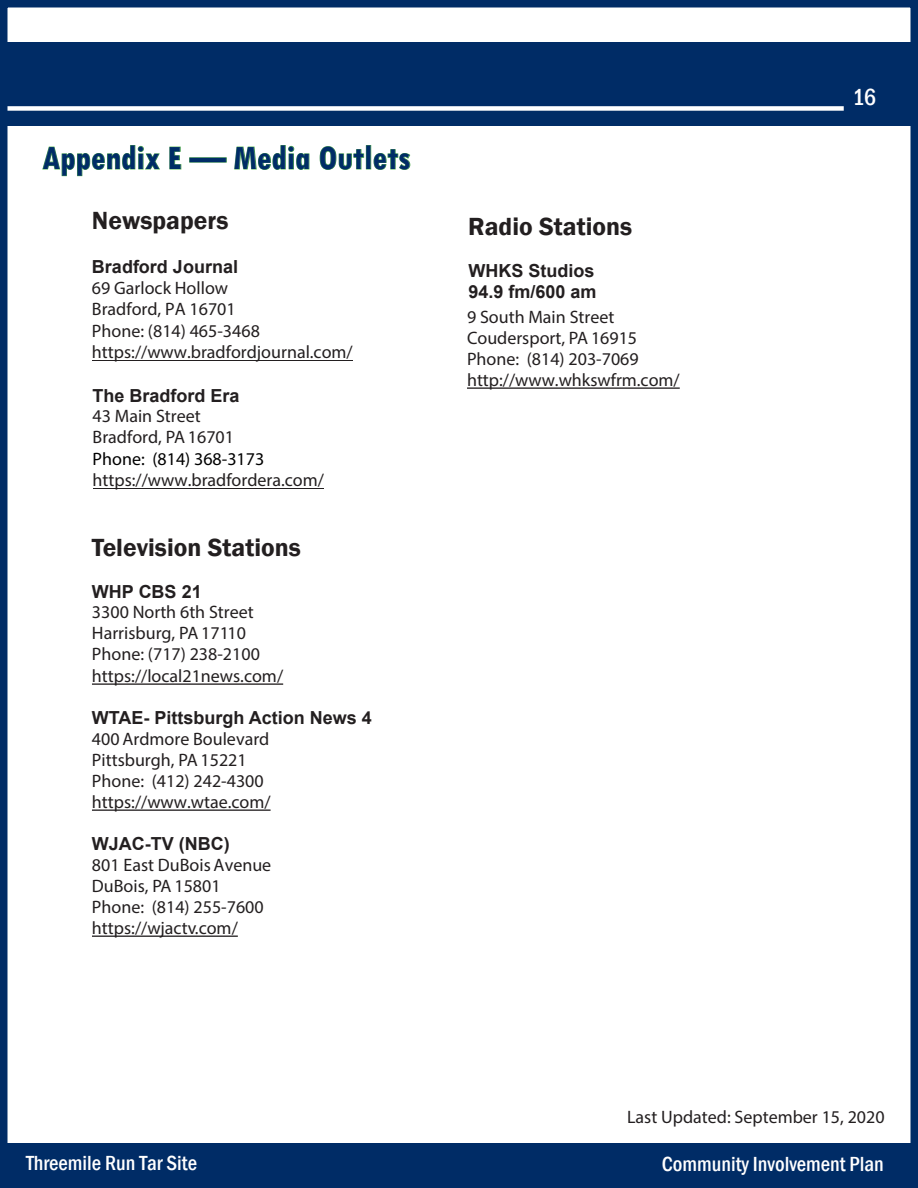
<style>
.page{position:relative;width:918px;height:1188px;background:#fff}
.page>*{position:absolute;margin:0;border:0;box-sizing:border-box;transform-origin:0 0}
.t1{font:700 condensed 36px "Tw Cen";color:#002c66}
.t2{font:25.5px "Franklin Gothic Demi";color:#231f20}
.t3{font:24px "Franklin Gothic Medium Cond";color:#fff}
.t4{font:21px "Franklin Gothic Medium Cond";color:#fff}
.t5{font:18px/21px "Myriad Pro";color:#231f20}
.t6{font:700 18px/21px "Arial";color:#231f20}
.t7{font:18px "Myriad Pro";color:#000}
</style>
<div class="page">
<div style="left:0;top:42px;width:918px;height:83px;background:#002c66"></div>
<div style="left:6px;top:106px;width:838px;height:5px;background:#fff"></div>
<div style="left:0;top:0;width:918px;height:1188px;border:8px solid #002c66"></div>
<hr style="left:92px;top:360px;width:260px;height:1px;background:#231f20">
<hr style="left:93px;top:488px;width:231px;height:1px;background:#231f20">
<hr style="left:92px;top:683px;width:191px;height:2px;background:#231f20">
<hr style="left:92px;top:810px;width:179px;height:1px;background:#231f20">
<hr style="left:92px;top:936px;width:146px;height:1px;background:#231f20">
<hr style="left:467px;top:387px;width:213px;height:2px;background:#231f20">
<div style="left:1px;top:1144px;width:916px;height:43px;background:#002c66"></div>
<p class="t1" style="left:42px;top:136px;width:370px">Appendix E — Media Outlets</p>
<p class="t2" style="left:92px;top:205px;width:138px">Newspapers</p>
<p class="t6" style="left:92px;top:256px;width:148px">Bradford Journal</p>
<p class="t5" style="left:92px;top:277px;width:169px">69 Garlock Hollow<br>Bradford, PA 16701<br>Phone: (814) 465-3468</p>
<p class="t5" style="left:92px;top:341px;width:262px">https://www.bradfordjournal.com/</p>
<p class="t6" style="left:93px;top:385px;width:149px">The Bradford Era</p>
<p class="t5" style="left:93px;top:405px;width:143px">43 Main Street<br>Bradford, PA 16701</p>
<p class="t7" style="left:93px;top:448px;width:173px">Phone: (814) 368-3173</p>
<p class="t5" style="left:93px;top:469px;width:233px">https://www.bradfordera.com/</p>
<p class="t2" style="left:92px;top:532px;width:210px">Television Stations</p>
<p class="t6" style="left:92px;top:582px;width:111px">WHP CBS 21</p>
<p class="t5" style="left:92px;top:602px;width:193px">3300 North 6th Street<br>Harrisburg, PA 17110<br>Phone: (717) 238-2100 https://local21news.com/</p>
<p class="t6" style="left:92px;top:708px;width:281px">WTAE- Pittsburgh Action News 4</p>
<p class="t5" style="left:92px;top:728px;width:180px">400 Ardmore Boulevard<br>Pittsburgh, PA 15221<br>Phone: (412) 242-4300 https://www.wtae.com/</p>
<p class="t6" style="left:92px;top:834px;width:139px">WJAC-TV (NBC)</p>
<p class="t5" style="left:92px;top:854px;width:181px">801 East DuBois Avenue<br>DuBois, PA 15801<br>Phone: (814) 255-7600 https://wjactv.com/</p>
<p class="t2" style="left:468px;top:211px;width:166px">Radio Stations</p>
<p class="t6" style="left:468px;top:261px;width:130px">WHKS Studios<br>94.9 fm/600 am</p>
<p class="t5" style="left:467px;top:306px;width:214px">9 South Main Street<br>Coudersport, PA 16915<br>Phone: (814) 203-7069 http://www.whkswfrm.com/</p>
<p class="t3" style="left:852px;top:81px;width:25px">16</p>
<p class="t5" style="left:627px;top:1106px;width:259px">Last Updated: September 15, 2020</p>
<p class="t4" style="left:26px;top:1149px;width:172px">Threemile Run Tar Site</p>
<p class="t4" style="left:662px;top:1151px;width:224px">Community Involvement Plan</p>
</div>
